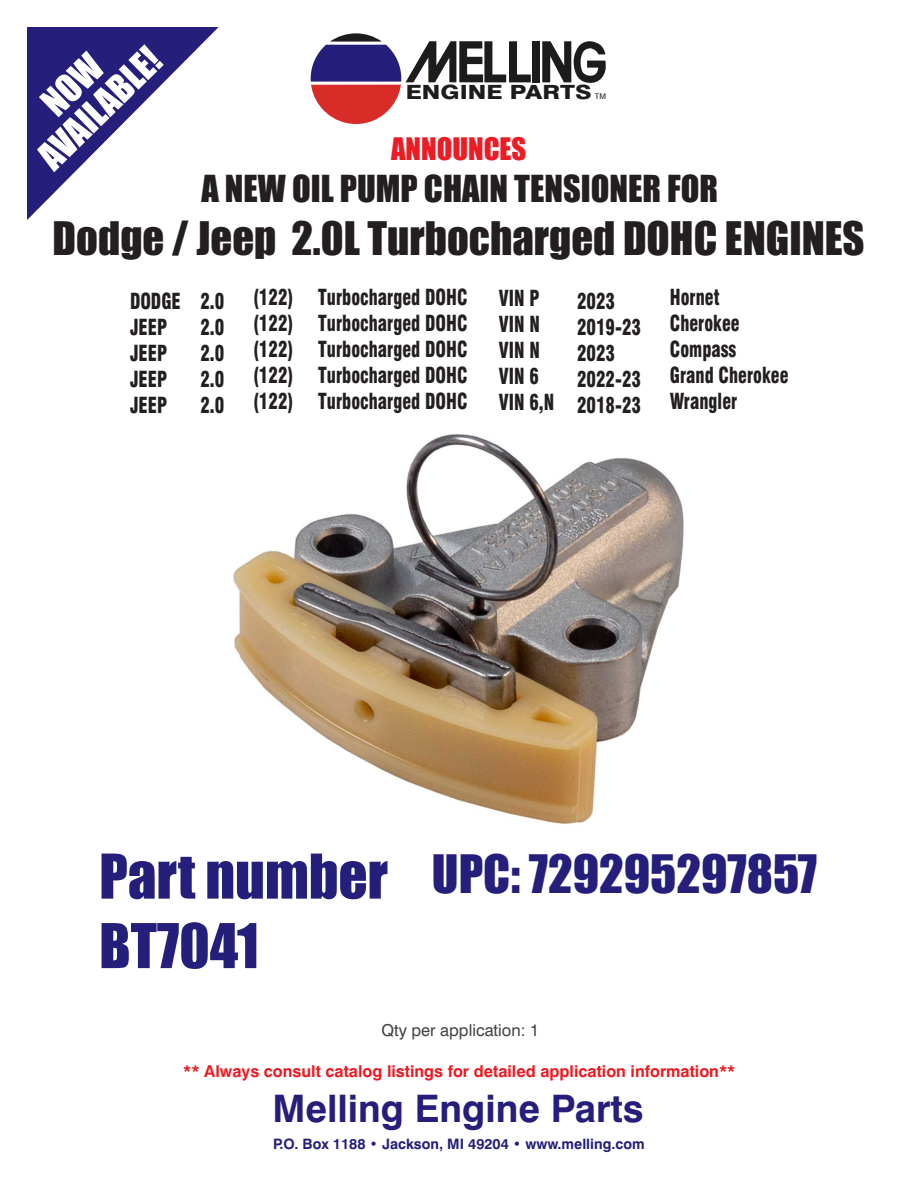
<style>
.page{position:relative;width:918px;height:1188px;background:#fff}
.page>*{position:absolute;margin:0;border:0;box-sizing:border-box;transform-origin:0 0}
.t1{font:57px/69.4px "Impact";color:#251e7a}
.t2{font:48.9px "Impact";color:#251e7a}
.t3{font:42.75px "Impact";color:#231f20}
.t4{font:700 37.95px "Swiss 721 BT";color:#251e7a}
.t5{font:35.7px/36px "Impact";color:#fff;text-align:center}
.t6{font:34.35px "Impact";color:#231f20}
.t7{font:28.65px "Impact";color:#ed1c24}
.t8{font:900 condensed 21.6px/26px "Swiss 721 BT";color:#231f20;scale:.82 1}
.t9{font:800 19.65px "Swiss 721 BT";color:#1e1c1b;scale:1.24 1}
.t10{font:700 16.35px "Swiss 721 BT";color:#ed1c24}
.t11{font:16.35px "Swiss 721 BT";color:#414142}
.t12{font:700 14.4px "Swiss 721 BT";color:#251e7a}
.t13{font:condensed 7.5px "Swiss 721 BT";color:#1e1c1b;scale:1.21 1}
</style>
<div class="page">
<img style="left:233px;top:434px;width:451px;height:390px">
<svg style="left:27px;top:27px;width:192px;height:193px"></svg>
<svg style="left:542px;top:41px;width:64px;height:42px"></svg>
<div style="left:533px;top:41px;width:7px;height:41px;background:#1e1c1b"></div>
<svg style="left:311px;top:33px;width:220px;height:91px"></svg>
<h3 class="t5" style="left:8px;top:124px;width:156px;rotate:-44deg">NOW<br>AVAILABLE!</h3>
<p class="t9" style="left:406px;top:84px;width:151px">ENGINE PARTS</p>
<p class="t13" style="left:595px;top:94px;width:11px">TM</p>
<h3 class="t7" style="left:391px;top:137px;width:137px">ANNOUNCES</h3>
<h3 class="t6" style="left:201px;top:175px;width:518px">A NEW OIL PUMP CHAIN TENSIONER FOR</h3>
<h3 class="t3" style="left:53px;top:221px;width:814px">Dodge / Jeep 2.0L Turbocharged DOHC ENGINES</h3>
<p class="t8" style="left:130px;top:290px;width:63px">DODGE<br>JEEP<br>JEEP<br>JEEP<br>JEEP</p>
<p class="t8" style="left:200px;top:290px;width:31px;text-align:justify">2.0<br>2.0<br>2.0<br>2.0<br>2.0</p>
<p class="t8" style="left:577px;top:290px;width:80px">2023<br>2019-23<br>2023<br>2022-23<br>2018-23</p>
<p class="t8" style="left:253px;top:287px;width:51px;text-align:justify">(122) (122) (122) (122) (122)</p>
<p class="t8" style="left:318px;top:287px;width:184px;text-align:justify">Turbocharged DOHC Turbocharged DOHC Turbocharged DOHC Turbocharged DOHC Turbocharged DOHC</p>
<p class="t8" style="left:499px;top:287px;width:69px">VIN P<br>VIN N<br>VIN N<br>VIN 6<br>VIN 6,N</p>
<p class="t8" style="left:670px;top:287px;width:146px">Hornet<br>Cherokee<br>Compass<br>Grand Cherokee<br>Wrangler</p>
<h1 class="t1" style="left:99px;top:845px;width:290px">Part number<br>BT7041</h1>
<h2 class="t2" style="left:432px;top:854px;width:386px">UPC: 729295297857</h2>
<p class="t11" style="left:381px;top:1023px;width:159px">Qty per application: 1</p>
<p class="t10" style="left:183px;top:1064px;width:554px">** Always consult catalog listings for detailed application information**</p>
<h3 class="t4" style="left:272px;top:1094px;width:373px">Melling Engine Parts</h3>
<p class="t12" style="left:273px;top:1139px;width:373px">P.O. Box 1188 • Jackson, MI 49204 • www.melling.com</p>
</div>
